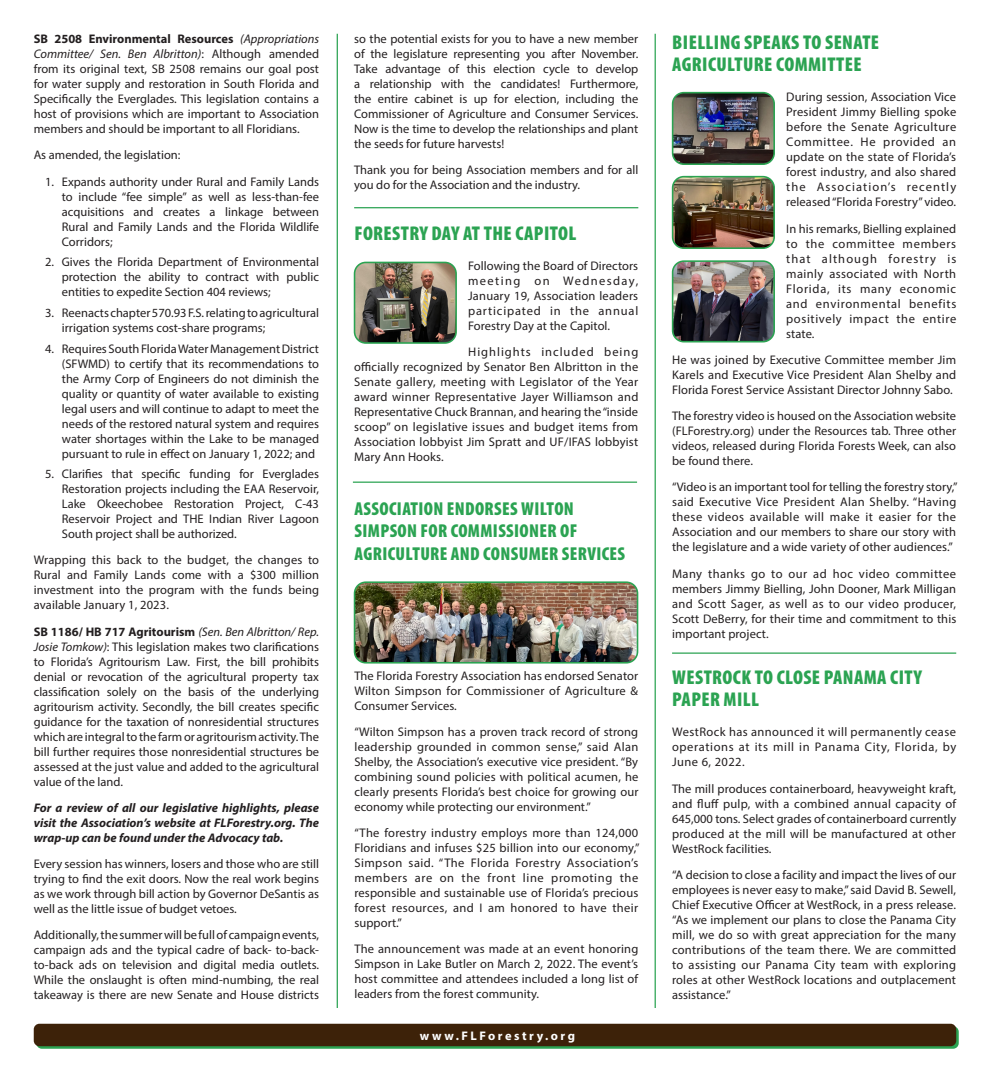
<style>
.page{position:relative;width:990px;height:1080px;background:#fff}
.page>*{position:absolute;margin:0;border:0;box-sizing:border-box;transform-origin:0 0}
.t1{font:900 condensed 20px/22.5px "Myriad Pro";letter-spacing:.02em;color:#2ba352}
.t2{font:900 condensed 18.75px/22.5px "Myriad Pro";letter-spacing:.02em;color:#2ba352}
.t3{font:12.5px/15px "Myriad Pro";letter-spacing:.005em;color:#231f20;text-align:justify}
.t4{font:italic 700 12.5px/15px "Myriad Pro";color:#231f20;text-align:justify}
.t5{font:700 12.5px "Myriad Pro";letter-spacing:.2em;color:#fff}
.s1{font-weight:700}
.s2{font-style:italic}
</style>
<div class="page">
<hr style="left:337px;top:34px;width:1px;height:974px;background:#2ba352">
<hr style="left:655px;top:34px;width:1px;height:974px;background:#2ba352">
<div style="left:36px;top:1026px;width:923px;height:23px;background:linear-gradient(to right,#2f823f,#2f823f);border-radius:6px"></div>
<div style="left:34px;top:1024px;width:922px;height:22px;background:#3d2209;border-radius:6px"></div>
<hr style="left:354px;top:207px;width:284px;height:1px;background:#2ba352">
<hr style="left:672px;top:652px;width:284px;height:2px;background:#2ba352">
<hr style="left:353px;top:482px;width:284px;height:1px;background:#2ba352">
<img style="left:355px;top:262px;width:101px;height:81px">
<div style="left:354px;top:262px;width:103px;height:82px;border:2px solid #2ba352;border-radius:11px"></div>
<img style="left:355px;top:584px;width:283px;height:77px">
<div style="left:354px;top:581px;width:284px;height:83px;border:2px solid #2ba352;border-radius:11px"></div>
<img style="left:673px;top:93px;width:101px;height:71px">
<div style="left:672px;top:92px;width:103px;height:73px;border:2px solid #2ba352;border-radius:11px"></div>
<img style="left:673px;top:177px;width:101px;height:71px">
<div style="left:672px;top:176px;width:103px;height:73px;border:2px solid #2ba352;border-radius:11px"></div>
<img style="left:673px;top:263px;width:101px;height:79px">
<div style="left:672px;top:260px;width:103px;height:82px;border:2px solid #2ba352;border-radius:11px"></div>
<p class="t3" style="left:34px;top:31px;width:287px"><span class="s1">SB 2508 Environmental Resources</span> <span class="s2">(Appropriations Committee/ Sen. Ben Albritton)</span>: Although amended from its original text, SB 2508 remains our goal post for water supply and restoration in South Florida and Specifically the Everglades. This legislation contains a host of provisions which are important to Association members and should be important to all Floridians.</p>
<p class="t3" style="left:34px;top:147px;width:148px">As amended, the legislation:</p>
<p class="t3" style="left:62px;top:174px;width:259px;text-indent:-17px">1. Expands authority under Rural and Family Lands to include “fee simple” as well as less-than-fee acquisitions and creates a linkage between Rural and Family Lands and the Florida Wildlife Corridors;</p>
<p class="t3" style="left:62px;top:254px;width:259px;text-indent:-17px">2. Gives the Florida Department of Environmental protection the ability to contract with public entities to expedite Section 404 reviews;</p>
<p class="t3" style="left:62px;top:305px;width:259px;text-indent:-17px">3. Reenacts chapter 570.93 F.S. relating to agricultural irrigation systems cost-share programs;</p>
<p class="t3" style="left:62px;top:341px;width:259px;text-indent:-17px">4. Requires South Florida Water Management District (SFWMD) to certify that its recommendations to the Army Corp of Engineers do not diminish the quality or quantity of water available to existing legal users and will continue to adapt to meet the needs of the restored natural system and requires water shortages within the Lake to be managed pursuant to rule in effect on January 1, 2022; and</p>
<p class="t3" style="left:62px;top:466px;width:259px;text-indent:-17px">5. Clarifies that specific funding for Everglades Restoration projects including the EAA Reservoir, Lake Okeechobee Restoration Project, C-43<br>Reservoir Project and THE Indian River Lagoon South project shall be authorized.</p>
<p class="t3" style="left:34px;top:552px;width:287px">Wrapping this back to the budget, the changes to Rural and Family Lands come with a $300 million investment into the program with the funds being available January 1, 2023.</p>
<p class="t3" style="left:34px;top:624px;width:287px"><span class="s1">SB 1186/ HB 717 Agritourism</span> <span class="s2">(Sen. Ben Albritton/ Rep.<br>Josie Tomkow)</span>: This legislation makes two clarifications to Florida’s Agritourism Law. First, the bill prohibits denial or revocation of the agricultural property tax classification solely on the basis of the underlying agritourism activity. Secondly, the bill creates specific guidance for the taxation of nonresidential structures which are integral to the farm or agritourism activity. The bill further requires those nonresidential structures be assessed at the just value and added to the agricultural value of the land.</p>
<p class="t4" style="left:34px;top:800px;width:287px">For a review of all our legislative highlights, please visit the Association’s website at FLForestry.org. The wrap-up can be found under the Advocacy tab.</p>
<p class="t3" style="left:34px;top:856px;width:287px">Every session has winners, losers and those who are still trying to find the exit doors. Now the real work begins as we work through bill action by Governor DeSantis as well as the little issue of budget vetoes.</p>
<p class="t3" style="left:34px;top:927px;width:287px">Additionally, the summer will be full of campaign events, campaign ads and the typical cadre of back- to-back&shy;to-back ads on television and digital media outlets.<br>While the onslaught is often mind-numbing, the real takeaway is there are new Senate and House districts</p>
<p class="t3" style="left:354px;top:31px;width:286px">so the potential exists for you to have a new member of the legislature representing you after November.<br>Take advantage of this election cycle to develop a relationship with the candidates! Furthermore, the entire cabinet is up for election, including the Commissioner of Agriculture and Consumer Services.<br>Now is the time to develop the relationships and plant the seeds for future harvests!</p>
<p class="t3" style="left:354px;top:162px;width:286px">Thank you for being Association members and for all you do for the Association and the industry.</p>
<p class="t1" style="left:354px;top:222px;width:224px">FORESTRY DAY AT THE CAPITOL</p>
<p class="t3" style="left:468px;top:258px;width:172px">Following the Board of Directors meeting on Wednesday, January 19, Association leaders participated in the annual Forestry Day at the Capitol.</p>
<p class="t3" style="left:354px;top:344px;width:286px;text-indent:114px">Highlights included being officially recognized by Senator Ben Albritton in the Senate gallery, meeting with Legislator of the Year award winner Representative Jayer Williamson and Representative Chuck Brannan, and hearing the “inside scoop” on legislative issues and budget items from Association lobbyist Jim Spratt and UF/IFAS lobbyist Mary Ann Hooks.</p>
<p class="t2" style="left:355px;top:497px;width:272px">ASSOCIATION ENDORSES WILTON<br>SIMPSON FOR COMMISSIONER OF<br>AGRICULTURE AND CONSUMER SERVICES</p>
<p class="t3" style="left:354px;top:668px;width:285px">The Florida Forestry Association has endorsed Senator Wilton Simpson for Commissioner of Agriculture &amp; Consumer Services.</p>
<p class="t3" style="left:354px;top:724px;width:286px">“Wilton Simpson has a proven track record of strong leadership grounded in common sense,” said Alan Shelby, the Association’s executive vice president. “By combining sound policies with political acumen, he clearly presents Florida’s best choice for growing our economy while protecting our environment.”</p>
<p class="t3" style="left:354px;top:825px;width:287px">“The forestry industry employs more than 124,000<br>Floridians and infuses $25 billion into our economy,” Simpson said. “The Florida Forestry Association’s members are on the front line promoting the responsible and sustainable use of Florida’s precious forest resources, and I am honored to have their support.”</p>
<p class="t3" style="left:354px;top:941px;width:286px">The announcement was made at an event honoring Simpson in Lake Butler on March 2, 2022. The event’s host committee and attendees included a long list of leaders from the forest community.</p>
<p class="t5" style="left:420px;top:1027px;width:157px">www.FLForestry.org</p>
<p class="t1" style="left:672px;top:30px;width:208px">BIELLING SPEAKS TO SENATE<br>AGRICULTURE COMMITTEE</p>
<p class="t3" style="left:786px;top:89px;width:172px">During session, Association Vice President Jimmy Bielling spoke before the Senate Agriculture Committee. He provided an update on the state of Florida’s forest industry, and also shared the Association’s recently released “Florida Forestry” video.</p>
<p class="t3" style="left:786px;top:221px;width:172px">In his remarks, Bielling explained to the committee members that although forestry is mainly associated with North Florida, its many economic and environmental benefits positively impact the entire state.</p>
<p class="t3" style="left:672px;top:352px;width:286px">He was joined by Executive Committee member Jim Karels and Executive Vice President Alan Shelby and Florida Forest Service Assistant Director Johnny Sabo.</p>
<p class="t3" style="left:672px;top:408px;width:286px">The forestry video is housed on the Association website (FLForestry.org) under the Resources tab. Three other videos, released during Florida Forests Week, can also be found there.</p>
<p class="t3" style="left:672px;top:479px;width:287px">“Video is an important tool for telling the forestry story,” said Executive Vice President Alan Shelby. “Having these videos available will make it easier for the Association and our members to share our story with the legislature and a wide variety of other audiences.”</p>
<p class="t3" style="left:672px;top:566px;width:286px">Many thanks go to our ad hoc video committee members Jimmy Bielling, John Dooner, Mark Milligan and Scott Sager, as well as to our video producer, Scott DeBerry, for their time and commitment to this important project.</p>
<p class="t1" style="left:672px;top:665px;width:251px">WESTROCK TO CLOSE PANAMA CITY<br>PAPER MILL</p>
<p class="t3" style="left:672px;top:724px;width:286px">WestRock has announced it will permanently cease operations at its mill in Panama City, Florida, by June 6, 2022.</p>
<p class="t3" style="left:672px;top:781px;width:286px">The mill produces containerboard, heavyweight kraft, and fluff pulp, with a combined annual capacity of 645,000 tons. Select grades of containerboard currently produced at the mill will be manufactured at other WestRock facilities.</p>
<p class="t3" style="left:672px;top:867px;width:286px">“A decision to close a facility and impact the lives of our employees is never easy to make,” said David B. Sewell, Chief Executive Officer at WestRock, in a press release. “As we implement our plans to close the Panama City mill, we do so with great appreciation for the many contributions of the team there. We are committed to assisting our Panama City team with exploring roles at other WestRock locations and outplacement assistance.”</p>
</div>
